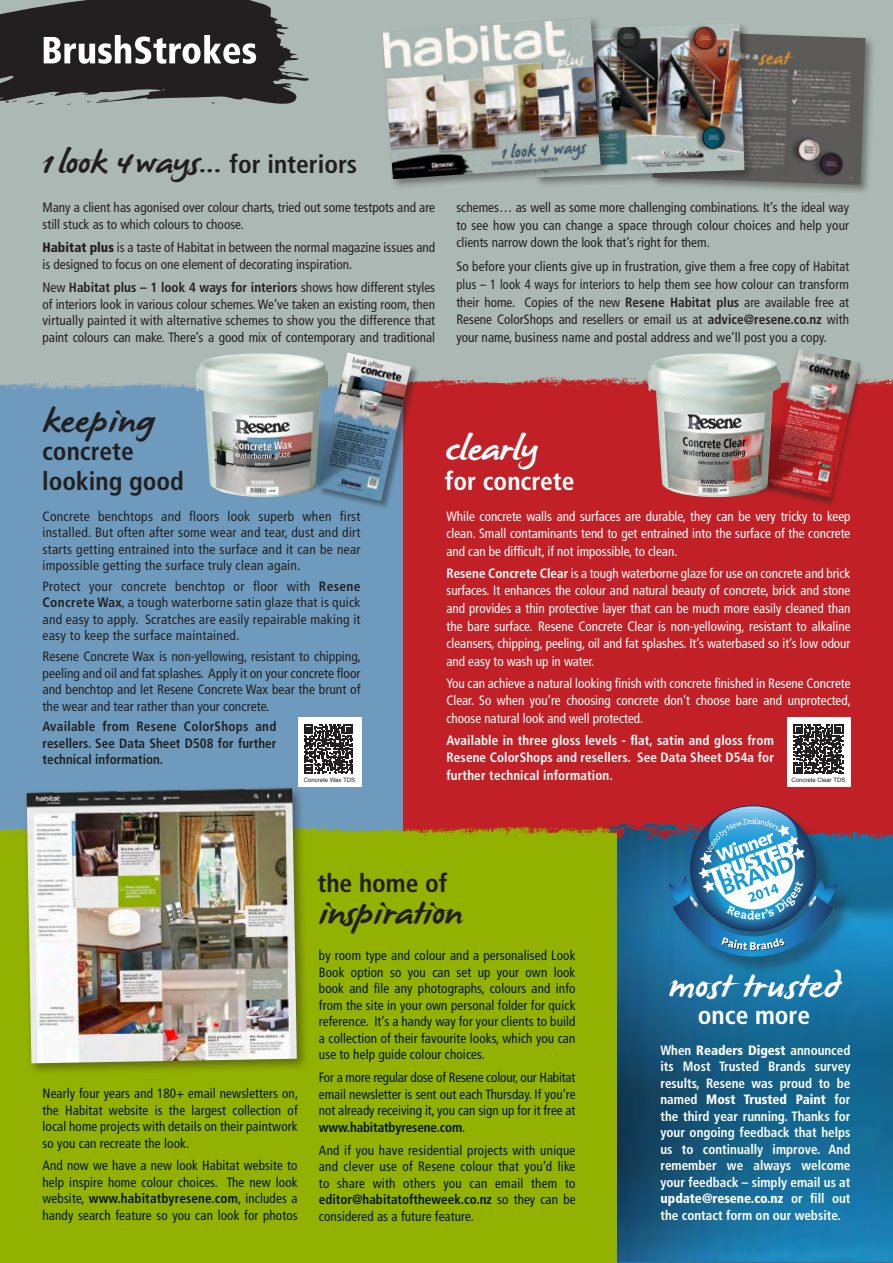
<style>
.page{position:relative;width:893px;height:1263px;background:#fff}
.page>*{position:absolute;margin:0;border:0;box-sizing:border-box;transform-origin:0 0}
.t1{font:34.5px "James Paul";letter-spacing:-.02em;color:#231f20;scale:1.09 1}
.t2{font:34.5px "James Paul";letter-spacing:.01em;color:#fff;scale:1.09 1}
.t3{font:34.5px "James Paul";letter-spacing:-.02em;color:#fff;scale:1.09 1}
.t4{font:33px "James Paul";letter-spacing:-.02em;color:#231f20;scale:1.09 1}
.t5{font:700 condensed 25.5px/30px "Frutiger";color:#231f20}
.t6{font:700 condensed 25.5px "Frutiger";color:#fff}
.t7{font:condensed 13.5px/16.5px "Frutiger";color:#231f20;text-align:justify}
.t8{font:condensed 13.5px/16.5px "Frutiger";letter-spacing:.01em;color:#001722;text-align:justify}
.t9{font:condensed 13.5px/17.5px "Frutiger";color:#fff;text-align:justify}
.t10{font:700 condensed 13.5px/16.5px "Frutiger";color:#fff;text-align:justify}
.t11{font:700 condensed 13.5px/16.5px "Frutiger";color:#231f20;text-align:justify}
.t12{font:6px "Arial";color:#231f20}
.s1{font-family:"Frutiger";font-weight:700;font-stretch:condensed;font-size:25.5px}
.s2{font-weight:900}
.s3{font-weight:700}
</style>
<div class="page">
<div style="left:0;top:0;width:893px;height:410px;background:#acb8b4"></div>
<div style="left:0;top:400px;width:404px;height:450px;background:#6e9bbd"></div>
<img style="left:0;top:382px;width:196px;height:18px">
<div style="left:404px;top:400px;width:489px;height:450px;background:#c12126"></div>
<svg style="left:0;top:0;width:309px;height:105px;fill:#231f20"></svg>
<svg style="left:87px;top:99px;width:22px;height:4px"></svg>
<svg style="left:44px;top:31px;width:212px;height:33px;background:#787576"></svg>
<img style="left:419px;top:376px;width:474px;height:24px">
<img style="left:617px;top:823px;width:276px;height:439px">
<div style="left:672px;top:807px;width:183px;height:168px;background:#231f20;opacity:.39"></div>
<svg style="left:669px;top:806px;width:168px;height:151px"></svg>
<div style="left:318px;top:353px;width:101px;height:156px;background:#231f20;opacity:.46"></div>
<img style="left:318px;top:353px;width:93px;height:148px">
<div style="left:763px;top:350px;width:102px;height:158px;background:#231f20;opacity:.46"></div>
<img style="left:767px;top:349px;width:93px;height:148px">
<img style="left:763px;top:410px;width:73px;height:88px">
<img style="left:328px;top:407px;width:59px;height:89px">
<img style="left:648px;top:353px;width:133px;height:144px">
<div style="left:650px;top:29px;width:226px;height:167px;background:#231f20;opacity:.45"></div>
<img style="left:755px;top:31px;width:111px;height:154px">
<div style="left:529px;top:21px;width:226px;height:167px;background:#231f20;opacity:.45"></div>
<img style="left:611px;top:23px;width:133px;height:154px">
<div style="left:381px;top:16px;width:230px;height:174px;background:#231f20;opacity:.45"></div>
<img style="left:383px;top:18px;width:218px;height:161px">
<img style="left:892px;top:999px;width:1px;height:264px">
<img style="left:196px;top:353px;width:132px;height:144px">
<div style="left:0;top:850px;width:617px;height:413px;background:#93b100"></div>
<img style="left:0;top:818px;width:617px;height:32px">
<div style="left:23px;top:784px;width:286px;height:291px;background:#231f20;opacity:.45"></div>
<img style="left:27px;top:788px;width:270px;height:275px">
<div style="left:298px;top:717px;width:63px;height:70px;background:#fff"></div>
<svg style="left:304px;top:724px;width:49px;height:50px"></svg>
<div style="left:787px;top:717px;width:63px;height:70px;background:#fff"></div>
<svg style="left:794px;top:724px;width:49px;height:50px"></svg>
<h2 class="t4" style="left:42px;top:146px;width:290px">1 look 4 ways... <span class="s1">for interiors</span></h2>
<p class="t7" style="left:43px;top:199px;width:394px">Many a client has agonised over colour charts, tried out some testpots and are still stuck as to which colours to choose.</p>
<p class="t7" style="left:43px;top:239px;width:394px"><span class="s2">Habitat plus</span> is a taste of Habitat in between the normal magazine issues and is designed to focus on one element of decorating inspiration.</p>
<p class="t7" style="left:43px;top:279px;width:394px">New <span class="s3">Habitat plus – 1 look 4 ways for interiors</span> shows how different styles of interiors look in various colour schemes. We’ve taken an existing room, then virtually painted it with alternative schemes to show you the difference that paint colours can make. There’s a good mix of contemporary and traditional</p>
<p class="t7" style="left:456px;top:198px;width:394px;line-height:17.7px">schemes… as well as some more challenging combinations. It’s the ideal way to see how you can change a space through colour choices and help your clients narrow down the look that’s right for them.</p>
<p class="t7" style="left:456px;top:258px;width:394px;line-height:17.7px">So before your clients give up in frustration, give them a free copy of Habitat plus – 1 look 4 ways for interiors to help them see how colour can transform their home. Copies of the new <span class="s3">Resene Habitat plus</span> are available free at Resene ColorShops and resellers or email us at <span class="s3">advice@resene.co.nz</span> with your name, business name and postal address and we’ll post you a copy.</p>
<h1 class="t1" style="left:42px;top:403px;width:104px">keeping</h1>
<h3 class="t5" style="left:42px;top:436px;width:143px">concrete looking good</h3>
<h1 class="t3" style="left:445px;top:431px;width:87px">clearly</h1>
<h3 class="t6" style="left:445px;top:466px;width:131px">for concrete</h3>
<p class="t7" style="left:43px;top:508px;width:320px">Concrete benchtops and floors look superb when first installed. But often after some wear and tear, dust and dirt starts getting entrained into the surface and it can be near impossible getting the surface truly clean again.</p>
<p class="t7" style="left:43px;top:578px;width:320px">Protect your concrete benchtop or floor with <span class="s3">Resene Concrete Wax</span>, a tough waterborne satin glaze that is quick and easy to apply. Scratches are easily repairable making it easy to keep the surface maintained.</p>
<p class="t7" style="left:43px;top:648px;width:320px">Resene Concrete Wax is non-yellowing, resistant to chipping, peeling and oil and fat splashes. Apply it on your concrete floor and benchtop and let Resene Concrete Wax bear the brunt of the wear and tear rather than your concrete.</p>
<p class="t11" style="left:43px;top:718px;width:235px">Available from Resene ColorShops and resellers. See Data Sheet D508 for further technical information.</p>
<p class="t9" style="left:446px;top:507px;width:405px">While concrete walls and surfaces are durable, they can be very tricky to keep clean. Small contaminants tend to get entrained into the surface of the concrete and can be difficult, if not impossible, to clean.</p>
<p class="t9" style="left:446px;top:564px;width:405px"><span class="s3">Resene Concrete Clear</span> is a tough waterborne glaze for use on concrete and brick surfaces. It enhances the colour and natural beauty of concrete, brick and stone and provides a thin protective layer that can be much more easily cleaned than the bare surface. Resene Concrete Clear is non-yellowing, resistant to alkaline cleansers, chipping, peeling, oil and fat splashes. It’s waterbased so it’s low odour and easy to wash up in water.</p>
<p class="t9" style="left:446px;top:674px;width:406px">You can achieve a natural looking finish with concrete finished in Resene Concrete Clear. So when you’re choosing concrete don’t choose bare and unprotected, choose natural look and well protected.</p>
<p class="t10" style="left:446px;top:731px;width:329px;line-height:17.5px">Available in three gloss levels - flat, satin and gloss from Resene ColorShops and resellers. See Data Sheet D54a for further technical information.</p>
<p class="t12" style="left:304px;top:776px;width:53px">Concrete Wax TDS</p>
<p class="t12" style="left:791px;top:776px;width:55px">Concrete Clear TDS</p>
<p class="t8" style="left:43px;top:1085px;width:257px">Nearly four years and 180+ email newsletters on, the Habitat website is the largest collection of local home projects with details on their paintwork so you can recreate the look.</p>
<p class="t8" style="left:43px;top:1157px;width:257px">And now we have a new look Habitat website to help inspire home colour choices. The new look website, <span class="s3">www.habitatbyresene.com</span>, includes a handy search feature so you can look for photos</p>
<h3 class="t5" style="left:317px;top:868px;width:131px">the home of</h3>
<h1 class="t1" style="left:317px;top:895px;width:134px">inspiration</h1>
<p class="t8" style="left:319px;top:947px;width:258px">by room type and colour and a personalised Look Book option so you can set up your own look book and file any photographs, colours and info from the site in your own personal folder for quick reference. It’s a handy way for your clients to build a collection of their favourite looks, which you can use to help guide colour choices.</p>
<p class="t8" style="left:319px;top:1069px;width:258px">For a more regular dose of Resene colour, our Habitat email newsletter is sent out each Thursday. If you’re not already receiving it, you can sign up for it free at <span class="s3">www.habitatbyresene.com</span>.</p>
<p class="t8" style="left:319px;top:1142px;width:258px">And if you have residential projects with unique and clever use of Resene colour that you’d like to share with others you can email them to <span class="s3">editor@habitatoftheweek.co.nz</span> so they can be considered as a future feature.</p>
<h1 class="t2" style="left:668px;top:969px;width:159px">most trusted</h1>
<h3 class="t6" style="left:698px;top:1000px;width:114px">once more</h3>
<p class="t10" style="left:660px;top:1042px;width:191px">When <span class="s2">Readers Digest</span> announced its Most Trusted Brands survey results, Resene was proud to be named <span class="s2">Most Trusted Paint</span> for the third year running. Thanks for your ongoing feedback that helps us to continually improve. And remember we always welcome your feedback – simply email us at <span class="s2">update@resene.co.nz</span> or fill out the contact form on our website.</p>
</div>
